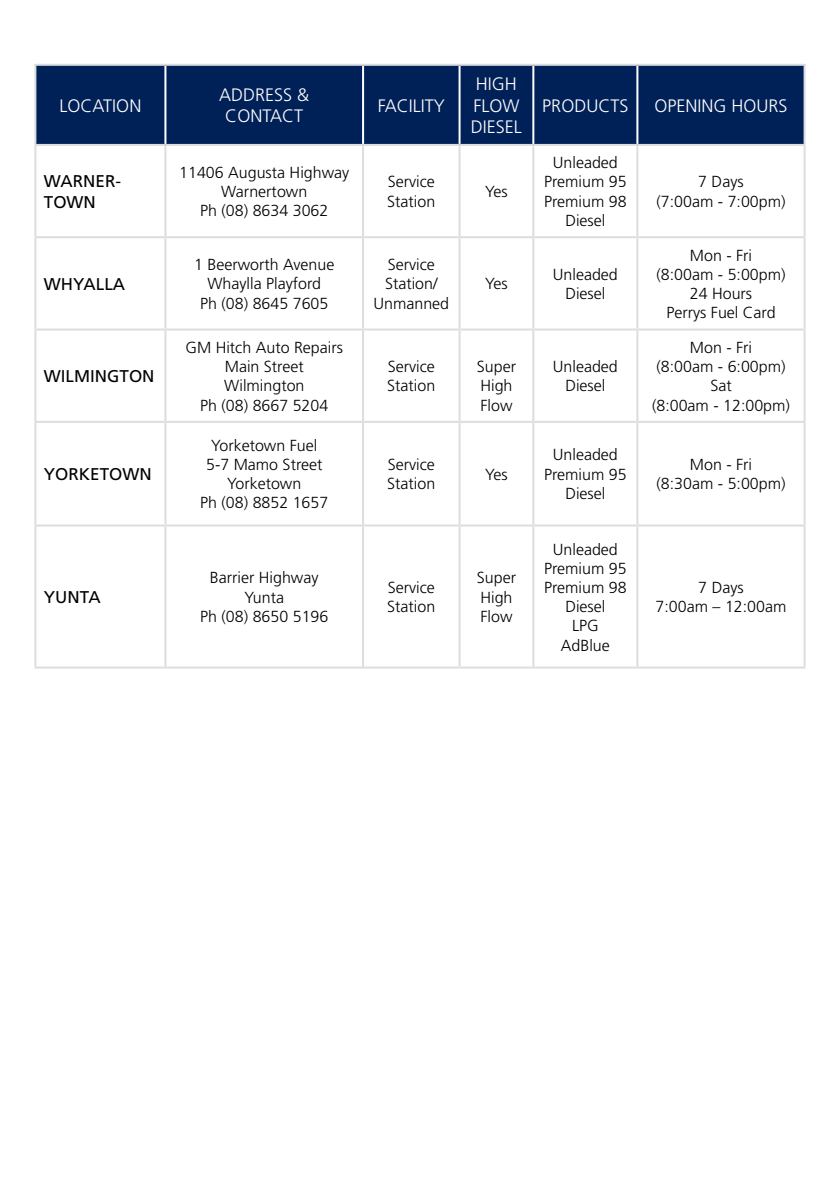
<style>
.page{position:relative;width:840px;height:1191px;background:#fff}
.page>*{position:absolute;margin:0;border:0;box-sizing:border-box;transform-origin:0 0}
.t1{font:300 18px/21.6px "Frutiger LT Std";color:#fff;text-align:center}
.t2{font:17px/20.4px "Frutiger LT Std";color:#000}
.t3{font:300 16px/19.2px "Frutiger LT Std";color:#000;text-align:center}
</style>
<div class="page">
<div style="left:36px;top:66px;width:767px;height:78px;background:#002157"></div>
<hr style="left:164px;top:66px;width:2px;height:78px;background:#fff">
<hr style="left:362px;top:66px;width:2px;height:78px;background:#fff">
<hr style="left:458px;top:66px;width:2px;height:78px;background:#fff">
<hr style="left:532px;top:66px;width:2px;height:78px;background:#fff">
<hr style="left:636px;top:66px;width:2px;height:78px;background:#fff">
<hr style="left:34px;top:64px;width:131px;height:2px;background:#dcddde">
<hr style="left:34px;top:66px;width:2px;height:78px;background:#dcddde">
<hr style="left:165px;top:64px;width:198px;height:2px;background:#dcddde">
<hr style="left:363px;top:64px;width:96px;height:2px;background:#dcddde">
<hr style="left:459px;top:64px;width:74px;height:2px;background:#dcddde">
<hr style="left:533px;top:64px;width:104px;height:2px;background:#dcddde">
<hr style="left:637px;top:64px;width:168px;height:2px;background:#dcddde">
<hr style="left:803px;top:66px;width:2px;height:78px;background:#dcddde">
<hr style="left:34px;top:144px;width:131px;height:2px;background:#dcddde">
<hr style="left:34px;top:146px;width:2px;height:90px;background:#dcddde">
<hr style="left:165px;top:144px;width:198px;height:2px;background:#dcddde">
<hr style="left:164px;top:146px;width:2px;height:90px;background:#dcddde">
<hr style="left:363px;top:144px;width:96px;height:2px;background:#dcddde">
<hr style="left:362px;top:146px;width:2px;height:90px;background:#dcddde">
<hr style="left:459px;top:144px;width:74px;height:2px;background:#dcddde">
<hr style="left:458px;top:146px;width:2px;height:90px;background:#dcddde">
<hr style="left:533px;top:144px;width:104px;height:2px;background:#dcddde">
<hr style="left:532px;top:146px;width:2px;height:90px;background:#dcddde">
<hr style="left:637px;top:144px;width:168px;height:2px;background:#dcddde">
<hr style="left:636px;top:146px;width:2px;height:90px;background:#dcddde">
<hr style="left:803px;top:146px;width:2px;height:90px;background:#dcddde">
<hr style="left:34px;top:236px;width:131px;height:2px;background:#dcddde">
<hr style="left:34px;top:238px;width:2px;height:90px;background:#dcddde">
<hr style="left:165px;top:236px;width:198px;height:2px;background:#dcddde">
<hr style="left:164px;top:238px;width:2px;height:90px;background:#dcddde">
<hr style="left:363px;top:236px;width:96px;height:2px;background:#dcddde">
<hr style="left:362px;top:238px;width:2px;height:90px;background:#dcddde">
<hr style="left:459px;top:236px;width:74px;height:2px;background:#dcddde">
<hr style="left:458px;top:238px;width:2px;height:90px;background:#dcddde">
<hr style="left:533px;top:236px;width:104px;height:2px;background:#dcddde">
<hr style="left:532px;top:238px;width:2px;height:90px;background:#dcddde">
<hr style="left:637px;top:236px;width:168px;height:2px;background:#dcddde">
<hr style="left:636px;top:238px;width:2px;height:90px;background:#dcddde">
<hr style="left:803px;top:238px;width:2px;height:90px;background:#dcddde">
<hr style="left:34px;top:328px;width:131px;height:2px;background:#dcddde">
<hr style="left:34px;top:330px;width:2px;height:91px;background:#dcddde">
<hr style="left:165px;top:328px;width:198px;height:2px;background:#dcddde">
<hr style="left:164px;top:330px;width:2px;height:91px;background:#dcddde">
<hr style="left:363px;top:328px;width:96px;height:2px;background:#dcddde">
<hr style="left:362px;top:330px;width:2px;height:91px;background:#dcddde">
<hr style="left:459px;top:328px;width:74px;height:2px;background:#dcddde">
<hr style="left:458px;top:330px;width:2px;height:91px;background:#dcddde">
<hr style="left:533px;top:328px;width:104px;height:2px;background:#dcddde">
<hr style="left:532px;top:330px;width:2px;height:91px;background:#dcddde">
<hr style="left:637px;top:328px;width:168px;height:2px;background:#dcddde">
<hr style="left:636px;top:330px;width:2px;height:91px;background:#dcddde">
<hr style="left:803px;top:330px;width:2px;height:91px;background:#dcddde">
<hr style="left:34px;top:421px;width:131px;height:2px;background:#dcddde">
<hr style="left:34px;top:423px;width:2px;height:101px;background:#dcddde">
<hr style="left:165px;top:421px;width:198px;height:2px;background:#dcddde">
<hr style="left:164px;top:423px;width:2px;height:101px;background:#dcddde">
<hr style="left:363px;top:421px;width:96px;height:2px;background:#dcddde">
<hr style="left:362px;top:423px;width:2px;height:101px;background:#dcddde">
<hr style="left:459px;top:421px;width:74px;height:2px;background:#dcddde">
<hr style="left:458px;top:423px;width:2px;height:101px;background:#dcddde">
<hr style="left:533px;top:421px;width:104px;height:2px;background:#dcddde">
<hr style="left:532px;top:423px;width:2px;height:101px;background:#dcddde">
<hr style="left:637px;top:421px;width:168px;height:2px;background:#dcddde">
<hr style="left:636px;top:423px;width:2px;height:101px;background:#dcddde">
<hr style="left:803px;top:423px;width:2px;height:101px;background:#dcddde">
<hr style="left:34px;top:524px;width:131px;height:2px;background:#dcddde">
<hr style="left:34px;top:526px;width:2px;height:140px;background:#dcddde">
<hr style="left:165px;top:524px;width:198px;height:2px;background:#dcddde">
<hr style="left:164px;top:526px;width:2px;height:140px;background:#dcddde">
<hr style="left:363px;top:524px;width:96px;height:2px;background:#dcddde">
<hr style="left:362px;top:526px;width:2px;height:140px;background:#dcddde">
<hr style="left:459px;top:524px;width:74px;height:2px;background:#dcddde">
<hr style="left:458px;top:526px;width:2px;height:140px;background:#dcddde">
<hr style="left:533px;top:524px;width:104px;height:2px;background:#dcddde">
<hr style="left:532px;top:526px;width:2px;height:140px;background:#dcddde">
<hr style="left:637px;top:524px;width:168px;height:2px;background:#dcddde">
<hr style="left:636px;top:526px;width:2px;height:140px;background:#dcddde">
<hr style="left:803px;top:526px;width:2px;height:140px;background:#dcddde">
<hr style="left:34px;top:666px;width:131px;height:2px;background:#dcddde">
<hr style="left:165px;top:666px;width:198px;height:2px;background:#dcddde">
<hr style="left:363px;top:666px;width:96px;height:2px;background:#dcddde">
<hr style="left:459px;top:666px;width:74px;height:2px;background:#dcddde">
<hr style="left:533px;top:666px;width:104px;height:2px;background:#dcddde">
<hr style="left:637px;top:666px;width:168px;height:2px;background:#dcddde">
<p class="t1" style="left:59px;top:95px;width:83px">LOCATION</p>
<p class="t1" style="left:219px;top:84px;width:92px">ADDRESS &amp;<br>CONTACT</p>
<p class="t1" style="left:377px;top:95px;width:68px">FACILITY</p>
<p class="t1" style="left:470px;top:73px;width:52px;text-align:left">HIGH<br>FLOW<br>DIESEL</p>
<p class="t2" style="left:44px;top:171px;width:79px">WARNER-<br>TOWN</p>
<p class="t3" style="left:179px;top:163px;width:171px">11406 Augusta Highway<br>Warnertown<br>Ph (08) 8634 3062</p>
<p class="t3" style="left:387px;top:173px;width:49px;text-align:left">Service<br>Station</p>
<p class="t3" style="left:485px;top:182px;width:24px">Yes</p>
<p class="t1" style="left:542px;top:95px;width:88px">PRODUCTS</p>
<p class="t1" style="left:654px;top:95px;width:135px">OPENING HOURS</p>
<p class="t3" style="left:544px;top:153px;width:84px">Unleaded<br>Premium 95<br>Premium 98<br>Diesel</p>
<p class="t3" style="left:656px;top:173px;width:130px">7 Days<br>(7:00am - 7:00pm)</p>
<p class="t2" style="left:44px;top:274px;width:83px">WHYALLA</p>
<p class="t2" style="left:44px;top:366px;width:112px">WILMINGTON</p>
<p class="t2" style="left:44px;top:464px;width:109px">YORKETOWN</p>
<p class="t2" style="left:44px;top:587px;width:58px">YUNTA</p>
<p class="t3" style="left:194px;top:255px;width:142px">1 Beerworth Avenue<br>Whaylla Playford<br>Ph (08) 8645 7605</p>
<p class="t3" style="left:373px;top:255px;width:77px">Service<br>Station/<br>Unmanned</p>
<p class="t3" style="left:485px;top:274px;width:24px">Yes</p>
<p class="t3" style="left:552px;top:265px;width:66px">Unleaded<br>Diesel</p>
<p class="t3" style="left:185px;top:338px;width:159px">GM Hitch Auto Repairs<br>Main Street<br>Wilmington<br>Ph (08) 8667 5204</p>
<p class="t3" style="left:387px;top:357px;width:49px;text-align:left">Service<br>Station</p>
<p class="t3" style="left:476px;top:357px;width:41px;text-align:left">Super<br>High<br>Flow</p>
<p class="t3" style="left:552px;top:357px;width:66px">Unleaded<br>Diesel</p>
<p class="t3" style="left:656px;top:246px;width:130px">Mon - Fri<br>(8:00am - 5:00pm)<br>24 Hours<br>Perrys Fuel Card</p>
<p class="t3" style="left:651px;top:338px;width:139px">Mon - Fri<br>(8:00am - 6:00pm)<br>Sat<br>(8:00am - 12:00pm)</p>
<p class="t3" style="left:200px;top:436px;width:130px">Yorketown Fuel<br>5-7 Mamo Street<br>Yorketown<br>Ph (08) 8852 1657</p>
<p class="t3" style="left:387px;top:455px;width:49px;text-align:left">Service<br>Station</p>
<p class="t3" style="left:485px;top:465px;width:24px">Yes</p>
<p class="t3" style="left:200px;top:568px;width:130px">Barrier Highway<br>Yunta<br>Ph (08) 8650 5196</p>
<p class="t3" style="left:387px;top:578px;width:49px;text-align:left">Service<br>Station</p>
<p class="t3" style="left:476px;top:568px;width:41px;text-align:left">Super<br>High<br>Flow</p>
<p class="t3" style="left:544px;top:445px;width:84px">Unleaded<br>Premium 95<br>Diesel</p>
<p class="t3" style="left:656px;top:455px;width:130px">Mon - Fri<br>(8:30am - 5:00pm)</p>
<p class="t3" style="left:544px;top:539px;width:84px">Unleaded<br>Premium 95<br>Premium 98<br>Diesel<br>LPG<br>AdBlue</p>
<p class="t3" style="left:655px;top:578px;width:132px">7 Days<br>7:00am – 12:00am</p>
</div>
